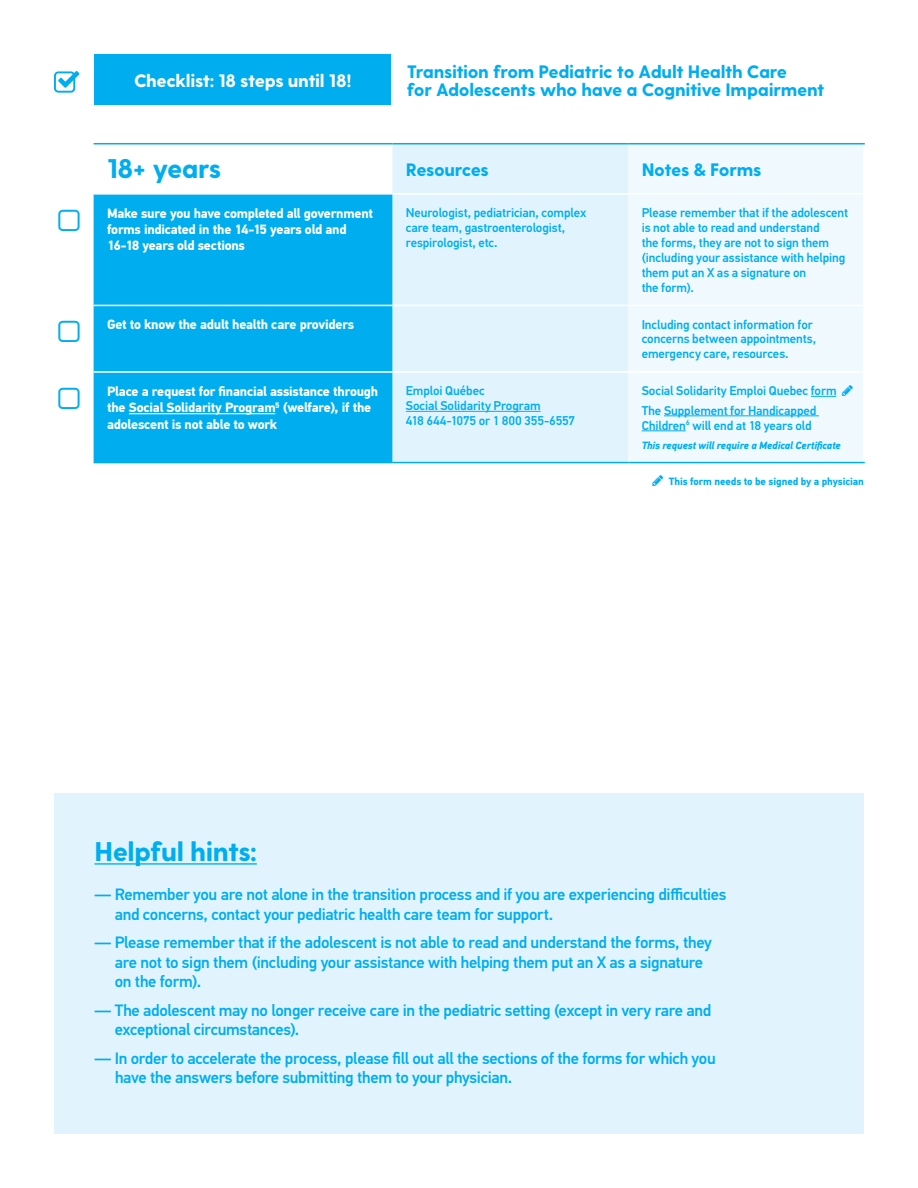
<style>
.page{position:relative;width:918px;height:1188px;background:#fff}
.page>*{position:absolute;margin:0;border:0;box-sizing:border-box;transform-origin:0 0}
.t1{font:800 27px "Greycliff CF";letter-spacing:-.02em;color:#00aeef}
.t2{font:800 18px/18px "Greycliff CF";letter-spacing:-.025em;color:#00aeef}
.t3{font:800 18px "Greycliff CF";letter-spacing:-.025em;color:#fff}
.t4{font:500 16.5px/19.5px "PF Din Text Pro";letter-spacing:-.02em;color:#00aeef}
.t5{font:700 13.5px/16.5px "PF Din Text Pro";letter-spacing:-.02em;color:#fff}
.t6{font:500 12.75px/15px "PF Din Text Pro";letter-spacing:-.01em;color:#00aeef}
.t7{font:italic 700 10.5px "PF Din Text Pro";letter-spacing:-.01em;color:#00aeef}
.t8{font:700 10.5px "PF Din Text Pro";letter-spacing:-.01em;color:#00aeef}
</style>
<div class="page">
<div style="left:54px;top:794px;width:809px;height:340px;background:#e1f4fd"></div>
<div style="left:392px;top:144px;width:236px;height:318px;background:#e1f4fd"></div>
<div style="left:628px;top:144px;width:235px;height:318px;background:#eff9fe"></div>
<div style="left:94px;top:195px;width:298px;height:267px;background:#00aeef"></div>
<hr style="left:94px;top:143px;width:298px;height:1px;background:#00aeef">
<hr style="left:392px;top:143px;width:236px;height:1px;background:#00aeef">
<hr style="left:628px;top:143px;width:237px;height:1px;background:#00aeef">
<hr style="left:392px;top:193px;width:236px;height:2px;background:#fff">
<hr style="left:628px;top:193px;width:237px;height:2px;background:#fff">
<hr style="left:94px;top:305px;width:298px;height:1px;background:#fff">
<hr style="left:392px;top:305px;width:236px;height:1px;background:#fff">
<hr style="left:628px;top:305px;width:237px;height:1px;background:#fff">
<hr style="left:94px;top:371px;width:298px;height:2px;background:#fff">
<hr style="left:392px;top:371px;width:236px;height:2px;background:#fff">
<hr style="left:628px;top:371px;width:237px;height:2px;background:#fff">
<hr style="left:94px;top:462px;width:298px;height:1px;background:#00aeef">
<hr style="left:392px;top:462px;width:236px;height:1px;background:#00aeef">
<hr style="left:628px;top:462px;width:237px;height:1px;background:#00aeef">
<hr style="left:129px;top:413px;width:146px;height:1px;background:#fff">
<hr style="left:406px;top:411px;width:135px;height:1px;background:#00aeef">
<svg style="left:811px;top:396px;width:25px;height:1px"></svg>
<hr style="left:664px;top:416px;width:155px;height:1px;background:#00aeef">
<hr style="left:642px;top:431px;width:44px;height:1px;background:#00aeef">
<div style="left:94px;top:54px;width:298px;height:51px;background:#00aeef"></div>
<hr style="left:94px;top:863px;width:163px;height:2px;background:#00aeef">
<svg style="left:54px;top:71px;width:25px;height:22px"></svg>
<svg style="left:842px;top:385px;width:11px;height:11px"></svg>
<p class="t3" style="left:134px;top:69px;width:219px">Checklist: 18 steps until 18!</p>
<p class="t2" style="left:407px;top:63px;width:419px">Transition from Pediatric to Adult Health Care<br>for Adolescents who have a Cognitive Impairment</p>
<h1 class="t1" style="left:107px;top:152px;width:116px">18+ years</h1>
<p class="t2" style="left:406px;top:162px;width:84px">Resources</p>
<p class="t2" style="left:642px;top:162px;width:121px">Notes &amp; Forms</p>
<p class="t5" style="left:107px;top:205px;width:267px">Make sure you have completed all government forms indicated in the 14-15 years old and<br>16‑18 years old sections</p>
<p class="t6" style="left:406px;top:205px;width:182px">Neurologist, pediatrician, complex care team, gastroenterologist, respirologist, etc.</p>
<p class="t6" style="left:642px;top:205px;width:208px">Please remember that if the adolescent is not able to read and understand<br>the forms, they are not to sign them (including your assistance with helping them put an X as a signature on<br>the form).</p>
<p class="t5" style="left:107px;top:316px;width:249px">Get to know the adult health care providers</p>
<p class="t6" style="left:642px;top:317px;width:176px">Including contact information for concerns between appointments, emergency care, resources.</p>
<p class="t5" style="left:107px;top:383px;width:273px">Place a request for financial assistance through the Social Solidarity Program<sup>5</sup> (welfare), if the adolescent is not able to work</p>
<p class="t6" style="left:406px;top:383px;width:171px">Emploi Québec<br>Social Solidarity Program<br>418 644-1075 or 1 800 355-6557</p>
<p class="t6" style="left:642px;top:381px;width:196px;line-height:19.5px">Social Solidarity Emploi Quebec form<br>The Supplement for Handicapped</p>
<p class="t6" style="left:642px;top:418px;width:172px">Children<sup>6</sup> will end at 18 years old</p>
<p class="t7" style="left:642px;top:439px;width:201px">This request will require a Medical Certificate</p>
<p class="t8" style="left:669px;top:475px;width:197px">This form needs to be signed by a physician</p>
<h1 class="t1" style="left:94px;top:835px;width:164px">Helpful hints:</h1>
<p class="t4" style="left:115px;top:885px;width:613px;text-indent:-20px">— Remember you are not alone in the transition process and if you are experiencing difficulties and concerns, contact your pediatric health care team for support.</p>
<p class="t4" style="left:115px;top:933px;width:599px;text-indent:-20px">— Please remember that if the adolescent is not able to read and understand the forms, they are not to sign them (including your assistance with helping them put an X as a signature on the form).</p>
<p class="t4" style="left:115px;top:1001px;width:598px;text-indent:-20px">— The adolescent may no longer receive care in the pediatric setting (except in very rare and exceptional circumstances).</p>
<p class="t4" style="left:115px;top:1049px;width:603px;text-indent:-20px">— In order to accelerate the process, please fill out all the sections of the forms for which you have the answers before submitting them to your physician.</p>
</div>
